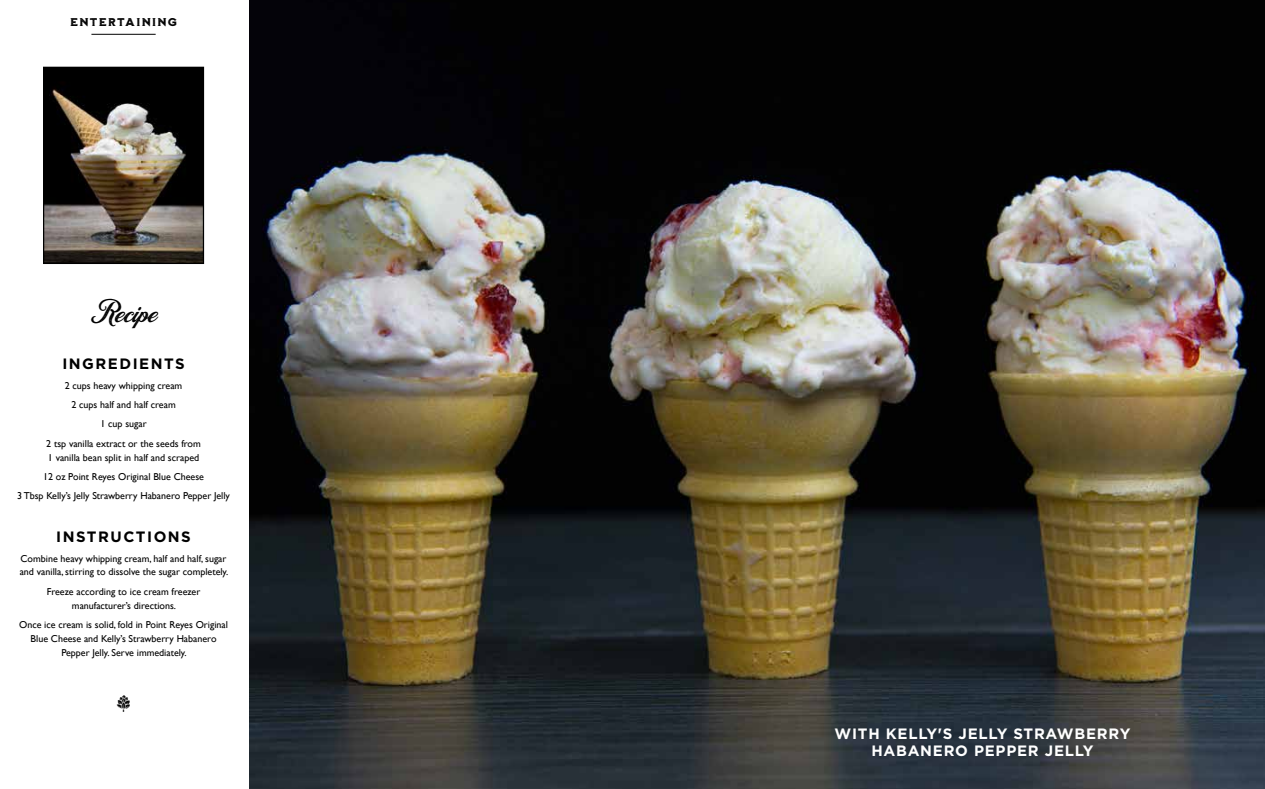
<style>
.page{position:relative;width:1265px;height:789px;background:#fff}
.page>*{position:absolute;margin:0;border:0;box-sizing:border-box;transform-origin:0 0}
.t1{font:20px "Milkstore 01 Scr";color:#000}
.t2{font:700 15px/17.5px "Gotham";letter-spacing:.05em;color:#fff;text-align:center}
.t3{font:700 15px "Gotham";letter-spacing:.1em;color:#000}
.t4{font:900 11.25px "Milkstore 03";letter-spacing:.12em;color:#000}
.t5{font:10px/19.4px "Gill Sans";color:#000;text-align:center}
</style>
<div class="page">
<img style="left:250px;top:0;width:1015px;height:789px">
<hr style="left:91px;top:34px;width:65px;height:1px;background:#000">
<img style="left:45px;top:69px;width:157px;height:193px">
<div style="left:43px;top:67px;width:161px;height:197px;border:1px solid #000"></div>
<p class="t4" style="left:70px;top:15px;width:108px">ENTERTAINING</p>
<h1 class="t1" style="left:90px;top:303px;width:68px">Recipe</h1>
<h2 class="t3" style="left:62px;top:354px;width:124px">INGREDIENTS</h2>
<p class="t5" style="left:46px;top:376px;width:156px">2 cups heavy whipping cream<br>2 cups half and half cream<br>1 cup sugar<br>2 tsp vanilla extract or the seeds from</p>
<p class="t5" style="left:17px;top:448px;width:214px">1 vanilla bean split in half and scraped<br>12 oz Point Reyes Original Blue Cheese<br>3 Tbsp Kelly’s Jelly Strawberry Habanero Pepper Jelly</p>
<h2 class="t3" style="left:56px;top:527px;width:136px">INSTRUCTIONS</h2>
<p class="t5" style="left:20px;top:551px;width:210px;line-height:13.8px;text-align:left">Combine heavy whipping cream, half and half, sugar and vanilla, stirring to dissolve the sugar completely.</p>
<p class="t5" style="left:47px;top:585px;width:155px;line-height:13.8px">Freeze according to ice cream freezer manufacturer’s directions.</p>
<p class="t5" style="left:19px;top:618px;width:210px;line-height:13.8px">Once ice cream is solid, fold in Point Reyes Original<br>Blue Cheese and Kelly’s Strawberry Habanero<br>Pepper Jelly. Serve immediately.</p>
<h2 class="t2" style="left:835px;top:725px;width:297px">WITH KELLY'S JELLY STRAWBERRY<br>HABANERO PEPPER JELLY</h2>
</div>
